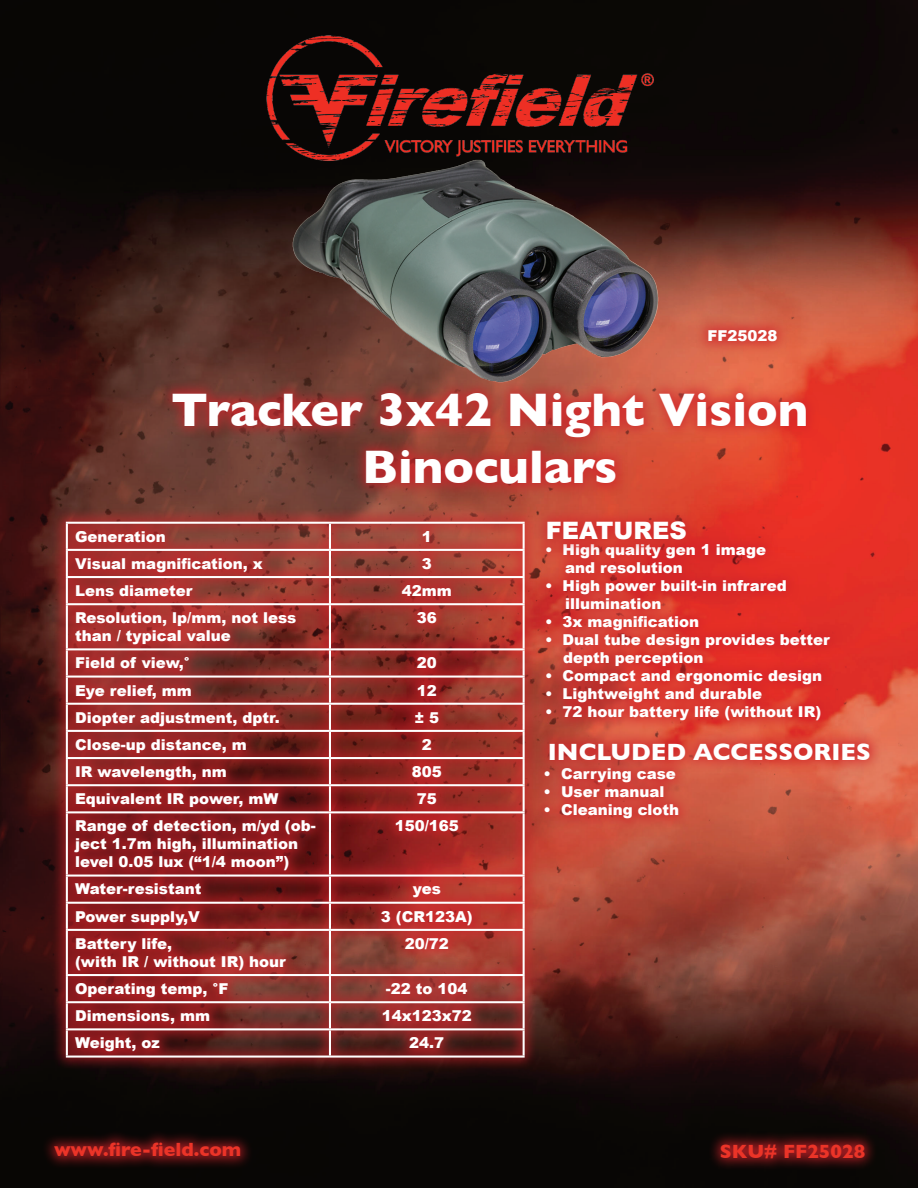
<style>
.page{position:relative;width:918px;height:1188px;background:#fff}
.page>*{position:absolute;margin:0;border:0;box-sizing:border-box;transform-origin:0 0}
.t1{font:700 48px/57.6px "Gill Sans";color:#fff;text-align:center}
.t2{font:700 24px "Gill Sans";color:#fff}
.t3{font:900 24px "Arial";color:#fff}
.t4{font:700 19.5px "Gill Sans";color:#eb3428}
.t5{font:900 15px/18px "Arial";color:#fff}
</style>
<div class="page">
<img style="left:0;top:0;width:918px;height:1188px">
<img style="left:275px;top:149px;width:402px;height:230px">
<div style="left:52px;top:508px;width:866px;height:680px;background:#d1232a;opacity:.75"></div>
<hr style="left:66px;top:522px;width:264px;height:2px;background:#fff">
<hr style="left:66px;top:524px;width:2px;height:25px;background:#fff">
<hr style="left:330px;top:522px;width:195px;height:2px;background:#fff">
<hr style="left:329px;top:524px;width:2px;height:25px;background:#fff">
<hr style="left:523px;top:524px;width:2px;height:25px;background:#fff">
<hr style="left:66px;top:549px;width:264px;height:2px;background:#fff">
<hr style="left:66px;top:551px;width:2px;height:25px;background:#fff">
<hr style="left:330px;top:549px;width:195px;height:2px;background:#fff">
<hr style="left:329px;top:551px;width:2px;height:25px;background:#fff">
<hr style="left:523px;top:551px;width:2px;height:25px;background:#fff">
<hr style="left:66px;top:576px;width:264px;height:2px;background:#fff">
<hr style="left:66px;top:578px;width:2px;height:25px;background:#fff">
<hr style="left:330px;top:576px;width:195px;height:2px;background:#fff">
<hr style="left:329px;top:578px;width:2px;height:25px;background:#fff">
<hr style="left:523px;top:578px;width:2px;height:25px;background:#fff">
<hr style="left:329px;top:603px;width:196px;height:2px;background:#fff">
<hr style="left:523px;top:605px;width:2px;height:43px;background:#fff">
<hr style="left:66px;top:650px;width:2px;height:26px;background:#fff">
<hr style="left:329px;top:648px;width:196px;height:2px;background:#fff">
<hr style="left:329px;top:650px;width:2px;height:26px;background:#fff">
<hr style="left:523px;top:650px;width:2px;height:26px;background:#fff">
<hr style="left:66px;top:676px;width:264px;height:2px;background:#fff">
<hr style="left:66px;top:678px;width:2px;height:25px;background:#fff">
<hr style="left:330px;top:676px;width:195px;height:2px;background:#fff">
<hr style="left:329px;top:678px;width:2px;height:25px;background:#fff">
<hr style="left:523px;top:678px;width:2px;height:25px;background:#fff">
<hr style="left:66px;top:703px;width:264px;height:2px;background:#fff">
<hr style="left:66px;top:705px;width:2px;height:25px;background:#fff">
<hr style="left:330px;top:703px;width:195px;height:2px;background:#fff">
<hr style="left:329px;top:705px;width:2px;height:25px;background:#fff">
<hr style="left:523px;top:705px;width:2px;height:25px;background:#fff">
<hr style="left:66px;top:730px;width:264px;height:2px;background:#fff">
<hr style="left:66px;top:732px;width:2px;height:25px;background:#fff">
<hr style="left:330px;top:730px;width:195px;height:2px;background:#fff">
<hr style="left:329px;top:732px;width:2px;height:25px;background:#fff">
<hr style="left:523px;top:732px;width:2px;height:25px;background:#fff">
<hr style="left:66px;top:603px;width:265px;height:2px;background:#fff">
<hr style="left:66px;top:605px;width:2px;height:43px;background:#fff">
<hr style="left:329px;top:605px;width:2px;height:43px;background:#fff">
<hr style="left:66px;top:648px;width:265px;height:2px;background:#fff">
<hr style="left:66px;top:757px;width:264px;height:2px;background:#fff">
<hr style="left:66px;top:759px;width:2px;height:25px;background:#fff">
<hr style="left:330px;top:757px;width:195px;height:2px;background:#fff">
<hr style="left:329px;top:759px;width:2px;height:25px;background:#fff">
<hr style="left:523px;top:759px;width:2px;height:25px;background:#fff">
<hr style="left:66px;top:784px;width:264px;height:2px;background:#fff">
<hr style="left:66px;top:786px;width:2px;height:25px;background:#fff">
<hr style="left:66px;top:811px;width:263px;height:2px;background:#fff">
<hr style="left:66px;top:813px;width:2px;height:62px;background:#fff">
<hr style="left:330px;top:784px;width:195px;height:2px;background:#fff">
<hr style="left:329px;top:786px;width:2px;height:25px;background:#fff">
<hr style="left:523px;top:786px;width:2px;height:25px;background:#fff">
<hr style="left:329px;top:811px;width:196px;height:2px;background:#fff">
<hr style="left:329px;top:813px;width:2px;height:62px;background:#fff">
<hr style="left:523px;top:813px;width:2px;height:62px;background:#fff">
<hr style="left:66px;top:875px;width:263px;height:2px;background:#fff">
<hr style="left:66px;top:877px;width:2px;height:25px;background:#fff">
<hr style="left:329px;top:875px;width:196px;height:2px;background:#fff">
<hr style="left:329px;top:877px;width:2px;height:25px;background:#fff">
<hr style="left:523px;top:877px;width:2px;height:25px;background:#fff">
<hr style="left:66px;top:902px;width:263px;height:2px;background:#fff">
<hr style="left:66px;top:904px;width:2px;height:25px;background:#fff">
<hr style="left:66px;top:929px;width:263px;height:2px;background:#fff">
<hr style="left:66px;top:931px;width:2px;height:43px;background:#fff">
<hr style="left:329px;top:902px;width:196px;height:2px;background:#fff">
<hr style="left:329px;top:904px;width:2px;height:25px;background:#fff">
<hr style="left:523px;top:904px;width:2px;height:25px;background:#fff">
<hr style="left:329px;top:929px;width:196px;height:2px;background:#fff">
<hr style="left:329px;top:931px;width:2px;height:43px;background:#fff">
<hr style="left:523px;top:931px;width:2px;height:43px;background:#fff">
<hr style="left:329px;top:974px;width:196px;height:2px;background:#fff">
<hr style="left:523px;top:976px;width:2px;height:25px;background:#fff">
<hr style="left:331px;top:1001px;width:194px;height:2px;background:#fff">
<hr style="left:523px;top:1003px;width:2px;height:25px;background:#fff">
<hr style="left:330px;top:1028px;width:195px;height:2px;background:#fff">
<hr style="left:66px;top:974px;width:263px;height:2px;background:#fff">
<hr style="left:66px;top:976px;width:2px;height:25px;background:#fff">
<hr style="left:66px;top:1001px;width:263px;height:2px;background:#fff">
<hr style="left:66px;top:1003px;width:2px;height:25px;background:#fff">
<hr style="left:66px;top:1028px;width:264px;height:2px;background:#fff">
<hr style="left:66px;top:1030px;width:2px;height:26px;background:#fff">
<hr style="left:66px;top:1056px;width:264px;height:2px;background:#fff">
<hr style="left:329px;top:976px;width:2px;height:26px;background:#fff">
<hr style="left:329px;top:1002px;width:2px;height:26px;background:#fff">
<hr style="left:329px;top:1030px;width:2px;height:26px;background:#fff">
<hr style="left:523px;top:1030px;width:2px;height:26px;background:#fff">
<hr style="left:330px;top:1056px;width:195px;height:2px;background:#fff">
<div style="left:160px;top:379px;width:660px;height:118px;background:#d1232a;opacity:.75"></div>
<div style="left:533px;top:531px;width:310px;height:203px;background:#d1232a;opacity:.75"></div>
<div style="left:534px;top:508px;width:165px;height:45px;background:#d1232a;opacity:.75"></div>
<div style="left:532px;top:755px;width:160px;height:77px;background:#d1232a;opacity:.75"></div>
<div style="left:536px;top:730px;width:347px;height:43px;background:#d1232a;opacity:.75"></div>
<div style="left:707px;top:1131px;width:171px;height:41px;background:#d1232a;opacity:.75"></div>
<div style="left:41px;top:1129px;width:213px;height:41px;background:#d1232a;opacity:.75"></div>
<div style="left:695px;top:316px;width:95px;height:38px;background:#d1232a;opacity:.75"></div>
<img style="left:260px;top:34px;width:398px;height:128px">
<p class="t5" style="left:707px;top:326px;width:72px">FF25028</p>
<h1 class="t1" style="left:171px;top:380px;width:639px">Tracker 3x42 Night Vision<br>Binoculars</h1>
<p class="t5" style="left:75px;top:527px;width:92px">Generation</p>
<p class="t5" style="left:422px;top:527px;width:12px">1</p>
<p class="t5" style="left:75px;top:554px;width:189px">Visual magnification, x</p>
<p class="t5" style="left:422px;top:554px;width:12px">3</p>
<p class="t5" style="left:75px;top:581px;width:119px">Lens diameter</p>
<p class="t5" style="left:402px;top:581px;width:52px">42mm</p>
<p class="t5" style="left:75px;top:608px;width:223px">Resolution, lp/mm, not less than / typical value</p>
<p class="t5" style="left:417px;top:608px;width:22px">36</p>
<p class="t5" style="left:75px;top:654px;width:116px">Field of view,°</p>
<p class="t5" style="left:417px;top:654px;width:22px">20</p>
<p class="t5" style="left:75px;top:681px;width:118px">Eye relief, mm</p>
<p class="t5" style="left:417px;top:681px;width:22px">12</p>
<p class="t5" style="left:75px;top:708px;width:206px">Diopter adjustment, dptr.</p>
<p class="t5" style="left:414px;top:708px;width:26px">± 5</p>
<p class="t5" style="left:75px;top:735px;width:173px">Close-up distance, m</p>
<p class="t5" style="left:422px;top:735px;width:12px">2</p>
<p class="t5" style="left:75px;top:762px;width:153px">IR wavelength, nm</p>
<p class="t5" style="left:412px;top:762px;width:32px">805</p>
<p class="t5" style="left:75px;top:789px;width:205px">Equivalent IR power, mW</p>
<p class="t5" style="left:417px;top:789px;width:22px">75</p>
<p class="t5" style="left:75px;top:817px;width:242px">Range of detection, m/yd (ob&shy;ject 1.7m high, illumination level 0.05 lux (“1/4 moon”)</p>
<p class="t5" style="left:395px;top:817px;width:66px">150/165</p>
<p class="t5" style="left:75px;top:880px;width:128px">Water-resistant</p>
<p class="t5" style="left:413px;top:880px;width:30px">yes</p>
<p class="t5" style="left:75px;top:907px;width:126px">Power supply,V</p>
<p class="t5" style="left:381px;top:907px;width:93px">3 (CR123A)</p>
<p class="t5" style="left:75px;top:934px;width:212px">Battery life,<br>(with IR / without IR) hour</p>
<p class="t5" style="left:405px;top:934px;width:46px">20/72</p>
<p class="t5" style="left:75px;top:979px;width:155px">Operating temp, °F</p>
<p class="t5" style="left:386px;top:979px;width:83px">-22 to 104</p>
<p class="t5" style="left:75px;top:1006px;width:137px">Dimensions, mm</p>
<p class="t5" style="left:382px;top:1006px;width:92px">14x123x72</p>
<p class="t5" style="left:75px;top:1033px;width:86px">Weight, oz</p>
<p class="t5" style="left:409px;top:1033px;width:37px">24.7</p>
<h2 class="t3" style="left:546px;top:513px;width:143px">FEATURES</h2>
<p class="t5" style="left:565px;top:540px;width:203px;text-indent:-20px">• High quality gen 1 image and resolution</p>
<p class="t5" style="left:565px;top:576px;width:223px;text-indent:-20px">• High power built-in infrared illumination</p>
<p class="t5" style="left:545px;top:612px;width:156px">• 3x magnification</p>
<p class="t5" style="left:563px;top:630px;width:268px;text-indent:-18px">• Dual tube design provides better depth perception</p>
<p class="t5" style="left:545px;top:666px;width:279px">• Compact and ergonomic design</p>
<p class="t5" style="left:545px;top:684px;width:218px">• Lightweight and durable</p>
<p class="t5" style="left:545px;top:702px;width:278px">• 72 hour battery life (without IR)</p>
<h2 class="t2" style="left:548px;top:732px;width:324px">INCLUDED ACCESSORIES</h2>
<p class="t5" style="left:544px;top:765px;width:134px">• Carrying case</p>
<p class="t5" style="left:544px;top:783px;width:122px">• User manual</p>
<p class="t5" style="left:544px;top:801px;width:137px">• Cleaning cloth</p>
<h3 class="t4" style="left:54px;top:1134px;width:189px">www.fire-field.com</h3>
<h3 class="t4" style="left:720px;top:1136px;width:147px">SKU# FF25028</h3>
</div>
